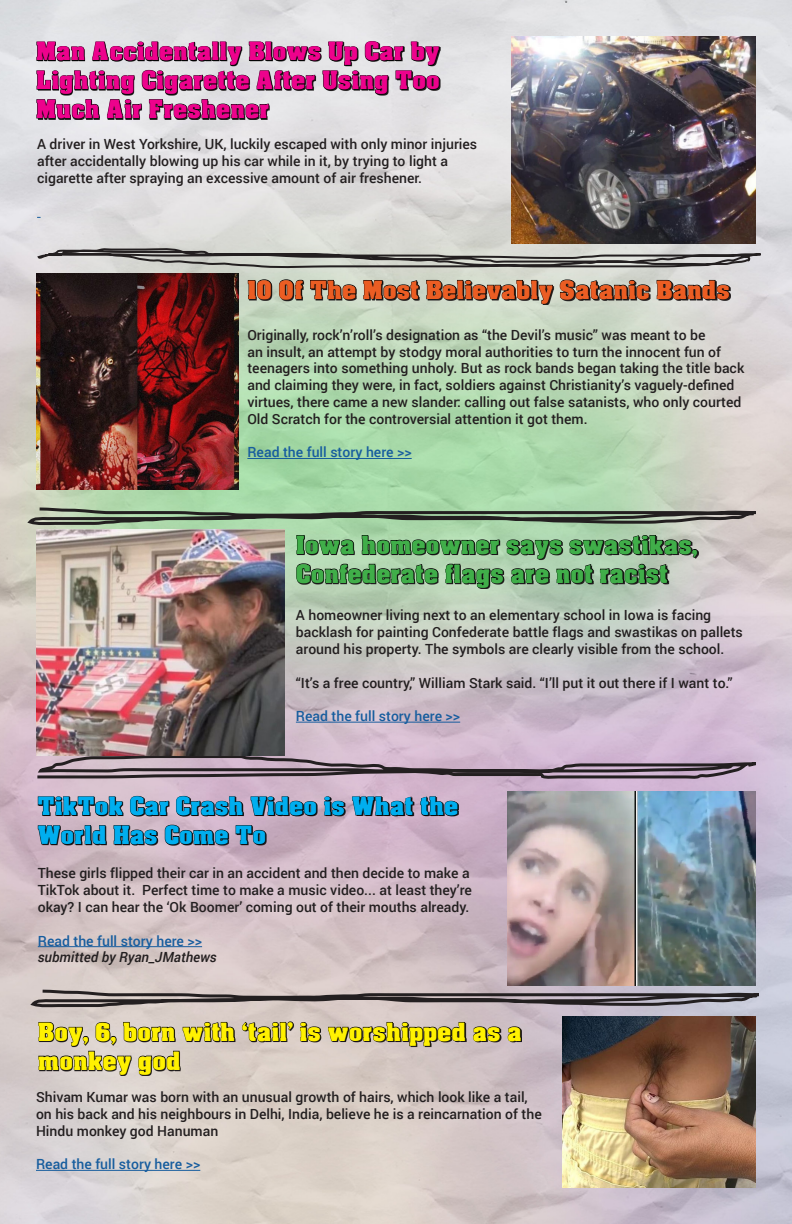
<style>
.page{position:relative;width:792px;height:1224px;background:#fff}
.page>*{position:absolute;margin:0;border:0;box-sizing:border-box;transform-origin:0 0}
.t1{font:24px/28.8px "Acme Font";color:#ed028c;text-align:justify}
.t2{font:24px/28.8px "Acme Font";color:#40ae49}
.t3{font:24px/28.8px "Acme Font";color:#fff101}
.t4{font:24px/28.8px "Acme Font";color:#00aeef}
.t5{font:24px "Acme Font";color:#eb5d23}
.t6{font:500 14px/16.8px "Roboto";color:#231f20}
.t7{font:500 14px "Roboto";color:#175d9e}
.t8{font:italic 500 14px "Roboto";color:#231f20}
</style>
<div class="page">
<img style="left:0;top:0;width:792px;height:1224px">
<svg style="left:249px;top:281px;width:481px;height:24px;background:#c3ccbe"></svg>
<svg style="left:248px;top:279px;width:24px;height:20px"></svg>
<svg style="left:279px;top:279px;width:24px;height:21px"></svg>
<svg style="left:310px;top:280px;width:46px;height:20px"></svg>
<svg style="left:363px;top:280px;width:56px;height:20px"></svg>
<svg style="left:426px;top:280px;width:127px;height:24px;background:#5f615b"></svg>
<svg style="left:560px;top:279px;width:89px;height:21px;background:#545451"></svg>
<svg style="left:657px;top:280px;width:73px;height:20px"></svg>
<hr style="left:247px;top:458px;width:165px;height:1px;background:#175d9e">
<svg style="left:36px;top:41px;width:404px;height:78px;background:#888789"></svg>
<svg style="left:39px;top:797px;width:420px;height:49px;background:#caafc1"></svg>
<svg style="left:38px;top:796px;width:85px;height:20px;background:#4d4549"></svg>
<svg style="left:130px;top:796px;width:39px;height:20px"></svg>
<svg style="left:176px;top:796px;width:67px;height:20px"></svg>
<svg style="left:251px;top:796px;width:66px;height:20px"></svg>
<svg style="left:324px;top:796px;width:21px;height:20px"></svg>
<svg style="left:352px;top:796px;width:61px;height:20px"></svg>
<svg style="left:420px;top:796px;width:38px;height:20px"></svg>
<svg style="left:38px;top:825px;width:68px;height:20px"></svg>
<svg style="left:114px;top:825px;width:43px;height:20px"></svg>
<svg style="left:165px;top:825px;width:63px;height:20px"></svg>
<svg style="left:236px;top:825px;width:30px;height:20px"></svg>
<hr style="left:38px;top:946px;width:164px;height:1px;background:#175d9e">
<svg style="left:36px;top:247px;width:727px;height:21px;background:#9f9f9c"></svg>
<svg style="left:34px;top:754px;width:748px;height:26px;background:#9c8999"></svg>
<svg style="left:25px;top:506px;width:752px;height:20px;background:#81967e"></svg>
<svg style="left:298px;top:536px;width:401px;height:53px"></svg>
<svg style="left:296px;top:535px;width:402px;height:53px;background:#6b7b6a"></svg>
<hr style="left:296px;top:722px;width:164px;height:1px;background:#175d9e">
<svg style="left:28px;top:988px;width:752px;height:21px;background:#978f91"></svg>
<svg style="left:40px;top:1023px;width:482px;height:53px;background:#d4c6c3"></svg>
<svg style="left:242px;top:1021px;width:51px;height:21px"></svg>
<svg style="left:300px;top:1022px;width:21px;height:20px"></svg>
<svg style="left:328px;top:1022px;width:138px;height:24px;background:#645c5b"></svg>
<svg style="left:473px;top:1026px;width:27px;height:16px"></svg>
<svg style="left:508px;top:1026px;width:14px;height:16px"></svg>
<svg style="left:38px;top:1022px;width:197px;height:53px;background:#87807d"></svg>
<hr style="left:36px;top:1170px;width:164px;height:1px;background:#175d9e">
<img style="left:512px;top:36px;width:244px;height:207px">
<img style="left:36px;top:273px;width:203px;height:217px">
<img style="left:36px;top:529px;width:248px;height:226px">
<img style="left:507px;top:791px;width:249px;height:194px">
<img style="left:563px;top:1016px;width:193px;height:172px">
<p class="t1" style="left:36px;top:36px;width:405px">Man Accidentally Blows Up Car by Lighting Cigarette After Using Too Much Air Freshener</p>
<p class="t6" style="left:37px;top:135px;width:442px">A driver in West Yorkshire, UK, luckily escaped with only minor injuries after accidentally blowing up his car while in it, by trying to light a cigarette after spraying an excessive amount of air freshener.</p>
<p class="t5" style="left:247px;top:274px;width:484px">10 Of The Most Believably Satanic Bands</p>
<p class="t6" style="left:247px;top:326px;width:498px">Originally, rock’n’roll’s designation as “the Devil’s music” was meant to be<br>an insult, an attempt by stodgy moral authorities to turn the innocent fun of teenagers into something unholy. But as rock bands began taking the title back and claiming they were, in fact, soldiers against Christianity’s vaguely-defined virtues, there came a new slander: calling out false satanists, who only courted Old Scratch for the controversial attention it got them.</p>
<p class="t7" style="left:247px;top:443px;width:166px">Read the full story here &gt;&gt;</p>
<p class="t2" style="left:296px;top:530px;width:403px">Iowa homeowner says swastikas,<br>Confederate flags are not racist</p>
<p class="t6" style="left:296px;top:606px;width:448px">A homeowner living next to an elementary school in Iowa is facing backlash for painting Confederate battle flags and swastikas on pallets around his property. The symbols are clearly visible from the school.</p>
<p class="t6" style="left:296px;top:674px;width:438px">“It’s a free country,” William Stark said. “I’ll put it out there if I want to.”</p>
<p class="t7" style="left:296px;top:706px;width:166px">Read the full story here &gt;&gt;</p>
<p class="t4" style="left:37px;top:791px;width:422px">TikTok Car Crash Video is What the<br>World Has Come To</p>
<p class="t6" style="left:38px;top:865px;width:436px">These girls flipped their car in an accident and then decide to make a<br>TikTok about it. Perfect time to make a music video... at least they’re okay? I can hear the ‘Ok Boomer’ coming out of their mouths already.</p>
<p class="t7" style="left:38px;top:931px;width:166px">Read the full story here &gt;&gt;</p>
<p class="t8" style="left:38px;top:948px;width:181px">submitted by Ryan_JMathews</p>
<p class="t3" style="left:38px;top:1017px;width:485px">Boy, 6, born with ‘tail’ is worshipped as a monkey god</p>
<p class="t6" style="left:36px;top:1088px;width:507px">Shivam Kumar was born with an unusual growth of hairs, which look like a tail, on his back and his neighbours in Delhi, India, believe he is a reincarnation of the<br>Hindu monkey god Hanuman</p>
<p class="t7" style="left:36px;top:1155px;width:166px">Read the full story here &gt;&gt;</p>
</div>
